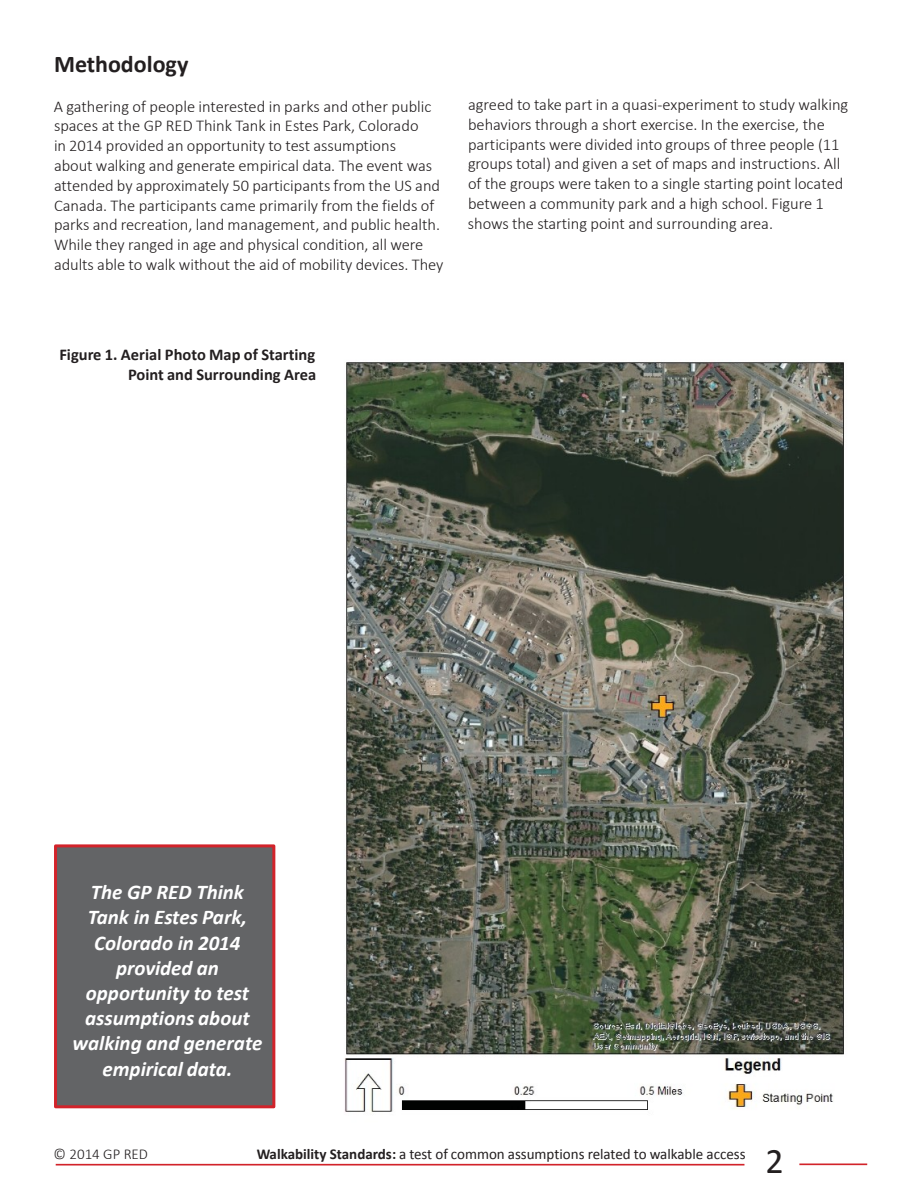
<style>
.page{position:relative;width:918px;height:1188px;background:#fff}
.page>*{position:absolute;margin:0;border:0;box-sizing:border-box;transform-origin:0 0}
.t1{font:36px "Calibri";color:#231f20}
.t2{font:700 24px "Calibri";color:#231f20}
.t3{font:italic 700 21px/25.2px "Calibri";color:#fff;text-align:center}
.t4{font:300 16.5px/19.8px "Calibri";color:#231f20}
.t5{font:700 16.5px/19.8px "Calibri";color:#231f20;text-align:right}
.t6{font:15px "Calibri";color:#231f20}
.t7{font:300 15px "Calibri";color:#231f20}
.s1{font-weight:700}
</style>
<div class="page">
<hr style="left:799px;top:1164px;width:68px;height:1px;background:#d2232a">
<hr style="left:56px;top:1164px;width:688px;height:2px;background:#d2232a">
<img style="left:344px;top:362px;width:500px;height:750px">
<div style="left:56px;top:846px;width:218px;height:261px;background:#636466"></div>
<div style="left:54px;top:844px;width:221px;height:264px;border:3px solid #d2232a"></div>
<h2 class="t2" style="left:54px;top:54px;width:136px">Methodology</h2>
<p class="t4" style="left:54px;top:97px;width:391px">A gathering of people interested in parks and other public spaces at the GP RED Think Tank in Estes Park, Colorado<br>in 2014 provided an opportunity to test assumptions<br>about walking and generate empirical data. The event was attended by approximately 50 participants from the US and Canada. The participants came primarily from the fields of parks and recreation, land management, and public health.<br>While they ranged in age and physical condition, all were adults able to walk without the aid of mobility devices. They</p>
<p class="t4" style="left:468px;top:96px;width:382px">agreed to take part in a quasi‐experiment to study walking behaviors through a short exercise. In the exercise, the participants were divided into groups of three people (11 groups total) and given a set of maps and instructions. All of the groups were taken to a single starting point located between a community park and a high school. Figure 1 shows the starting point and surrounding area.</p>
<p class="t5" style="left:59px;top:346px;width:258px">Figure 1. Aerial Photo Map of Starting<br>Point and Surrounding Area</p>
<p class="t3" style="left:73px;top:881px;width:191px">The GP RED Think<br>Tank in Estes Park,<br>Colorado in 2014 provided an opportunity to test assumptions about walking and generate empirical data.</p>
<p class="t7" style="left:54px;top:1148px;width:96px">© 2014 GP RED</p>
<p class="t6" style="left:257px;top:1148px;width:490px"><span class="s1">Walkability Standards:</span> a test of common assumptions related to walkable access</p>
<h1 class="t1" style="left:765px;top:1146px;width:20px">2</h1>
</div>
